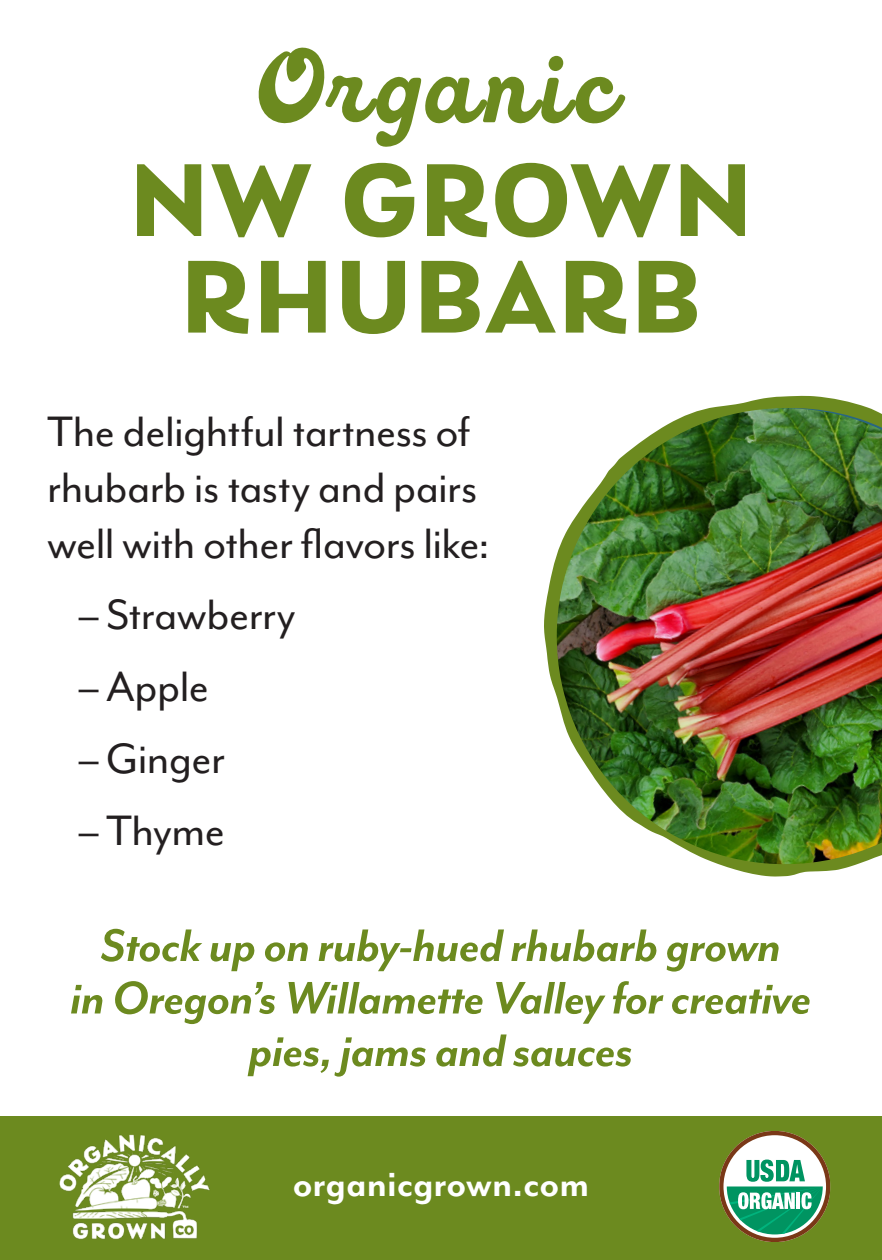
<style>
.page{position:relative;width:882px;height:1260px;background:#fff}
.page>*{position:absolute;margin:0;border:0;box-sizing:border-box;transform-origin:0 0}
.t1{font:700 108.5px/96.6px "Laca";letter-spacing:.015em;color:#6c8a1f;text-align:center}
.t2{font:96.6px "BN Rendall Script Cursive";letter-spacing:.075em;color:#6c8a1f}
.t3{font:italic 700 52.5px/52.5px "Mr Eaves Mod OT";letter-spacing:-.01em;color:#6c8a1f;text-align:center}
.t4{font:49px/56px "Mr Eaves Mod OT";letter-spacing:-.015em;color:#231f20}
.t5{font:700 42px "Mr Eaves Mod OT";color:#fff}
</style>
<div class="page">
<div style="left:0;top:1116px;width:882px;height:144px;background:#6c8a1f"></div>
<svg style="left:719px;top:1131px;width:111px;height:111px"></svg>
<svg style="left:544px;top:395px;width:325px;height:482px"></svg>
<img style="left:557px;top:408px;width:325px;height:456px">
<img style="left:59px;top:1134px;width:151px;height:106px">
<p class="t2" style="left:261px;top:47px;width:361px">Organic</p>
<p class="t1" style="left:130px;top:152px;width:624px">NW GROWN<br>RHUBARB</p>
<p class="t4" style="left:47px;top:403px;width:444px">The delightful tartness of rhubarb is tasty and pairs well with other flavors like:</p>
<p class="t4" style="left:79px;top:586px;width:218px">– Strawberry</p>
<p class="t4" style="left:79px;top:658px;width:132px">– Apple</p>
<p class="t4" style="left:79px;top:730px;width:148px">– Ginger</p>
<p class="t4" style="left:79px;top:802px;width:148px">– Thyme</p>
<p class="t3" style="left:70px;top:919px;width:743px">Stock up on ruby-hued rhubarb grown<br>in Oregon’s Willamette Valley for creative pies, jams and sauces</p>
<p class="t5" style="left:293px;top:1160px;width:298px">organicgrown.com</p>
</div>
